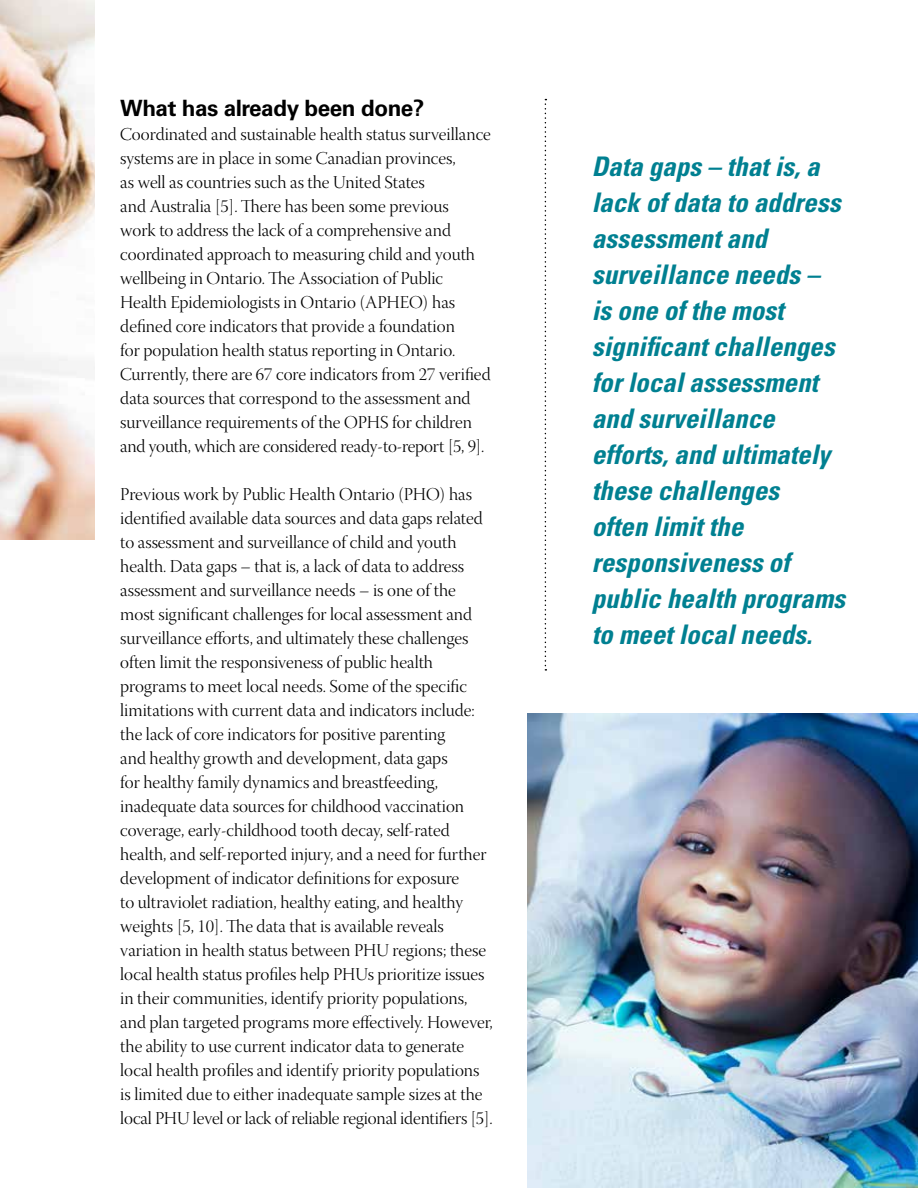
<style>
.page{position:relative;width:918px;height:1188px;background:#fff}
.page>*{position:absolute;margin:0;border:0;box-sizing:border-box;transform-origin:0 0}
.t1{font:italic 700 condensed 27px/36px "Univers LT Std";color:#008091}
.t2{font:700 22.5px "Univers LT Std";letter-spacing:-.02em;color:#000}
.t3{font:18px/24px "Warnock Pro Light Disp";color:#000}
</style>
<div class="page">
<img style="left:0;top:0;width:94px;height:540px">
<img style="left:527px;top:713px;width:391px;height:475px">
<svg style="left:545px;top:99px;width:1px;height:572px"></svg>
<p class="t2" style="left:120px;top:95px;width:305px">What has already been done?</p>
<p class="t3" style="left:120px;top:124px;width:372px">Coordinated and sustainable health status surveillance systems are in place in some Canadian provinces,<br>as well as countries such as the United States<br>and Australia [5]. There has been some previous<br>work to address the lack of a comprehensive and coordinated approach to measuring child and youth wellbeing in Ontario. The Association of Public Health Epidemiologists in Ontario (APHEO) has defined core indicators that provide a foundation<br>for population health status reporting in Ontario.<br>Currently, there are 67 core indicators from 27 verified data sources that correspond to the assessment and surveillance requirements of the OPHS for children and youth, which are considered ready-to-report [5, 9].</p>
<p class="t3" style="left:120px;top:484px;width:374px">Previous work by Public Health Ontario (PHO) has identified available data sources and data gaps related to assessment and surveillance of child and youth health. Data gaps – that is, a lack of data to address assessment and surveillance needs – is one of the most significant challenges for local assessment and surveillance efforts, and ultimately these challenges often limit the responsiveness of public health programs to meet local needs. Some of the specific limitations with current data and indicators include: the lack of core indicators for positive parenting<br>and healthy growth and development, data gaps<br>for healthy family dynamics and breastfeeding, inadequate data sources for childhood vaccination coverage, early-childhood tooth decay, self-rated health, and self-reported injury, and a need for further development of indicator definitions for exposure<br>to ultraviolet radiation, healthy eating, and healthy weights [5, 10]. The data that is available reveals variation in health status between PHU regions; these local health status profiles help PHUs prioritize issues in their communities, identify priority populations, and plan targeted programs more effectively. However, the ability to use current indicator data to generate local health profiles and identify priority populations is limited due to either inadequate sample sizes at the local PHU level or lack of reliable regional identifiers [5].</p>
<p class="t1" style="left:592px;top:149px;width:255px">Data gaps – that is, a lack of data to address assessment and surveillance needs – is one of the most significant challenges for local assessment and surveillance efforts, and ultimately these challenges<br>often limit the responsiveness of public health programs to meet local needs.</p>
</div>
